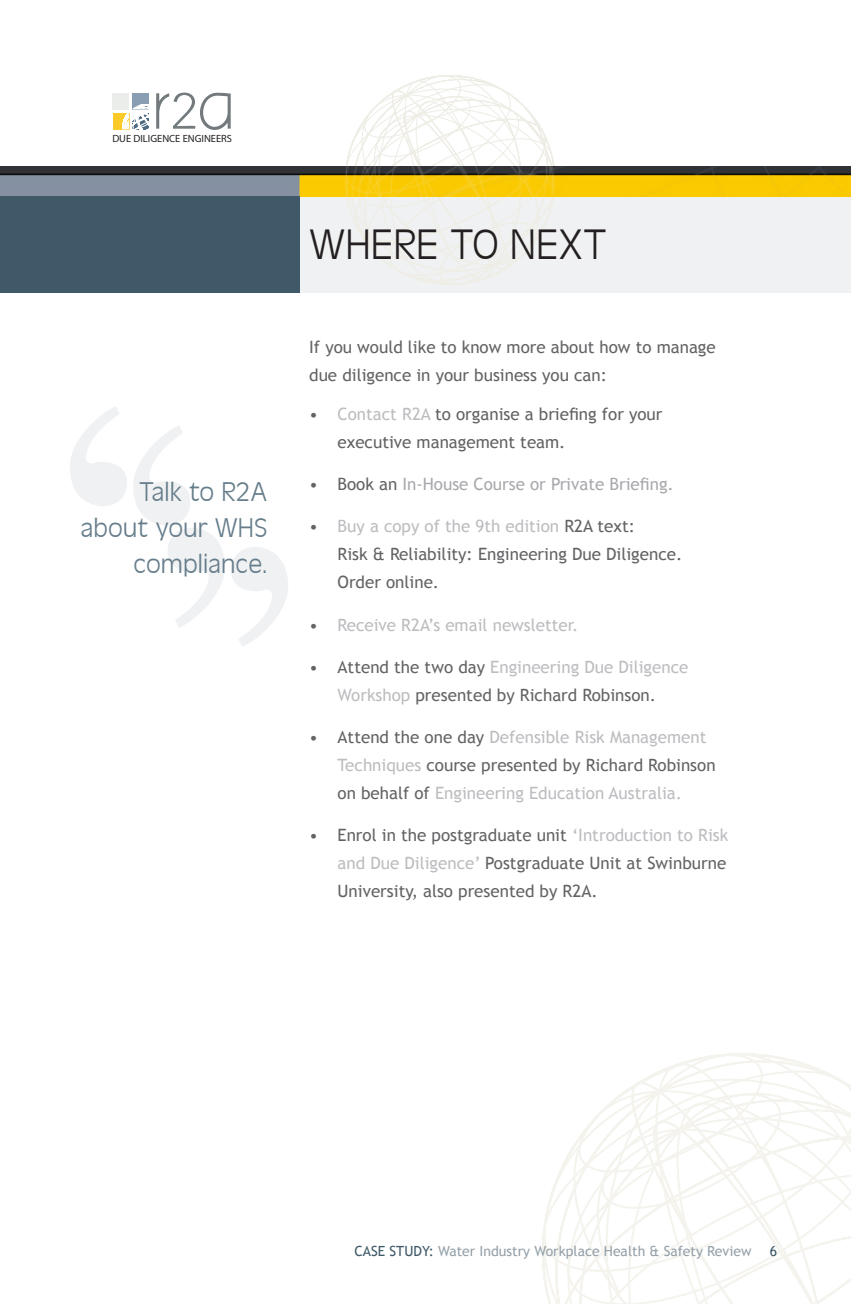
<style>
.page{position:relative;width:851px;height:1304px;background:#fff}
.page>*{position:absolute;margin:0;border:0;box-sizing:border-box;transform-origin:0 0}
.Heading_1_-_Section{font:44px "Antique Oli T Ligh";color:#231f20}
.t1{font:28px/36px "Antique Oli T Ligh";color:#667d8b;text-align:right}
.Body___point{font:17px/28px "Trebuchet MS";color:#636366}
.Body___point-2{font:17px/28px "Trebuchet MS";color:#bcbdc0}
.Body{font:17px/28px "Trebuchet MS";color:#636366}
.Body___point-3{font:17px "Trebuchet MS";color:#a8a9ad}
.t2{font:14px "Trebuchet MS";color:#94a0a9}
.t3{font:14px "Trebuchet MS";color:#405968}
.t4{font:condensed 10.4px "Frutiger";color:#231f20}
.s1{color:#bcbdc0}
.s2{color:#636366}
.s3{color:#405968}
</style>
<div class="page">
<svg style="left:542px;top:1053px;width:308px;height:251px"></svg>
<div style="left:299px;top:196px;width:551px;height:97px;background:#f0f1f2"></div>
<svg style="left:345px;top:75px;width:210px;height:210px"></svg>
<img style="left:0;top:167px;width:850px;height:29px">
<svg style="left:156px;top:93px;width:75px;height:37px"></svg>
<div style="left:113px;top:93px;width:16px;height:17px;background:#ebedea"></div>
<div style="left:113px;top:113px;width:16px;height:16px;background:#faca29"></div>
<div style="left:132px;top:93px;width:17px;height:17px;background:#8a9eb3"></div>
<svg style="left:122px;top:104px;width:27px;height:25px"></svg>
<div style="left:0;top:196px;width:299px;height:97px;background:#405968"></div>
<svg style="left:231px;top:547px;width:57px;height:99px"></svg>
<svg style="left:70px;top:407px;width:57px;height:99px"></svg>
<svg style="left:133px;top:426px;width:92px;height:201px"></svg>
<p class="t4" style="left:112px;top:134px;width:121px">DUE DILIGENCE ENGINEERS</p>
<p class="t1" style="left:81px;top:474px;width:188px">Talk to R2A about your WHS compliance.</p>
<p class="Heading_1_-_Section" style="left:309px;top:221px;width:299px">WHERE TO NEXT</p>
<p class="Body" style="left:309px;top:333px;width:408px">If you would like to know more about how to manage due diligence in your business you can:</p>
<p class="Body___point" style="left:337px;top:400px;width:326px;text-indent:-28px">• <span class="s1">Contact R2A</span> to organise a briefing for your executive management team.</p>
<p class="Body___point-3" style="left:309px;top:474px;width:366px"><span class="s2">• Book an</span> In-House Course or Private Briefing.</p>
<p class="Body___point" style="left:337px;top:513px;width:346px;text-indent:-28px">• <span class="s1">Buy a copy of the 9th edition</span> R2A text:<br>Risk &amp; Reliability: Engineering Due Diligence.<br>Order online.</p>
<p class="Body___point-2" style="left:309px;top:611px;width:271px"><span class="s2">•</span> Receive R2A’s email newsletter.</p>
<p class="Body___point" style="left:309px;top:653px;width:380px;text-align:center">• Attend the two day <span class="s1">Engineering Due Diligence<br>Workshop</span> presented by Richard Robinson.</p>
<p class="Body___point-2" style="left:337px;top:723px;width:379px;text-indent:-28px"><span class="s2">• Attend the one day</span> Defensible Risk Management<br>Techniques <span class="s2">course presented by Richard Robinson on behalf of</span> Engineering Education Australia.</p>
<p class="Body___point" style="left:337px;top:821px;width:392px;text-align:justify;text-indent:-28px">• Enrol in the postgraduate unit <span class="s1">‘Introduction to Risk and Due Diligence’</span> Postgraduate Unit at Swinburne University, also presented by R2A.</p>
<p class="t2" style="left:354px;top:1243px;width:398px"><span class="s3">CASE STUDY:</span> Water Industry Workplace Health &amp; Safety Review</p>
<p class="t3" style="left:769px;top:1243px;width:9px">6</p>
</div>
